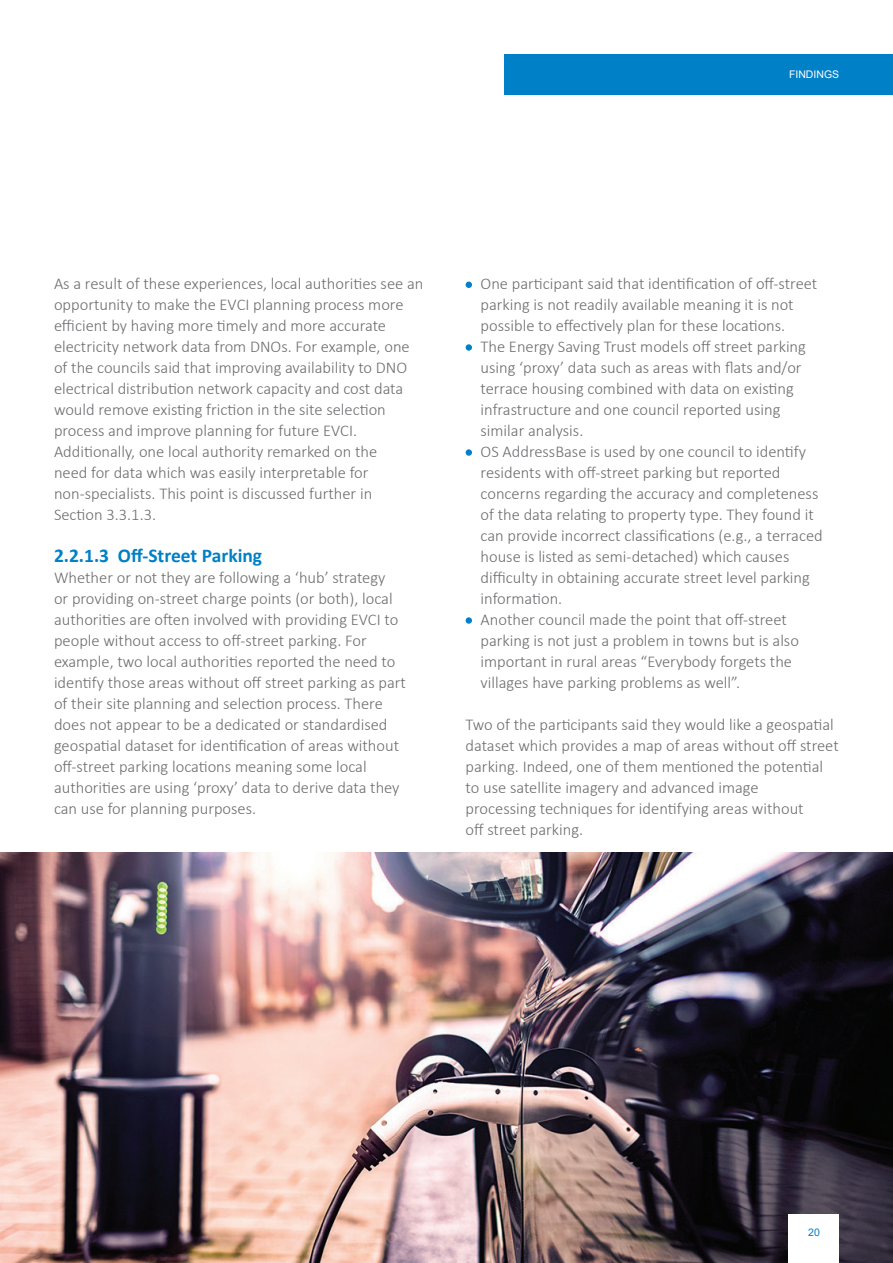
<style>
.page{position:relative;width:893px;height:1263px;background:#fff}
.page>*{position:absolute;margin:0;border:0;box-sizing:border-box;transform-origin:0 0}
.t1{font:700 19.5px "Calibri";color:#0080c6}
.t2{font:300 16.5px/21px "Calibri";color:#6c6d70}
.t3{font:10.5px "Arial";color:#fff}
.t4{font:10.5px "Arial";color:#0080c6}
</style>
<div class="page">
<img style="left:0;top:853px;width:893px;height:410px">
<div style="left:505px;top:54px;width:388px;height:40px;background:#0080c6"></div>
<div style="left:788px;top:1214px;width:51px;height:49px;background:#fff"></div>
<svg style="left:466px;top:282px;width:6px;height:6px"></svg>
<div style="left:466px;top:344px;width:6px;height:7px;background:#0080c6;border-radius:50%"></div>
<div style="left:466px;top:449px;width:6px;height:7px;background:#0080c6;border-radius:50%"></div>
<div style="left:466px;top:617px;width:6px;height:7px;background:#0080c6;border-radius:50%"></div>
<p class="t3" style="left:789px;top:67px;width:52px">FINDINGS</p>
<p class="t2" style="left:54px;top:273px;width:371px">As a result of these experiences, local authorities see an opportunity to make the EVCI planning process more efficient by having more timely and more accurate electricity network data from DNOs. For example, one of the councils said that improving availability to DNO electrical distribution network capacity and cost data would remove existing friction in the site selection process and improve planning for future EVCI.<br>Additionally, one local authority remarked on the<br>need for data which was easily interpretable for non-specialists. This point is discussed further in Section 3.3.1.3.</p>
<p class="t1" style="left:54px;top:541px;width:210px">2.2.1.3 Off-Street Parking</p>
<p class="t2" style="left:54px;top:567px;width:353px">Whether or not they are following a ‘hub’ strategy<br>or providing on-street charge points (or both), local authorities are often involved with providing EVCI to people without access to off-street parking. For example, two local authorities reported the need to identify those areas without off street parking as part of their site planning and selection process. There does not appear to be a dedicated or standardised geospatial dataset for identification of areas without off-street parking locations meaning some local authorities are using ‘proxy’ data to derive data they can use for planning purposes.</p>
<p class="t2" style="left:481px;top:273px;width:344px">One participant said that identification of off-street parking is not readily available meaning it is not possible to effectively plan for these locations.<br>The Energy Saving Trust models off street parking using ‘proxy’ data such as areas with flats and/or terrace housing combined with data on existing infrastructure and one council reported using similar analysis.<br>OS AddressBase is used by one council to identify residents with off-street parking but reported concerns regarding the accuracy and completeness of the data relating to property type. They found it can provide incorrect classifications (e.g., a terraced house is listed as semi-detached) which causes difficulty in obtaining accurate street level parking information.<br>Another council made the point that off-street parking is not just a problem in towns but is also important in rural areas “Everybody forgets the villages have parking problems as well”.</p>
<p class="t2" style="left:466px;top:714px;width:375px">Two of the participants said they would like a geospatial dataset which provides a map of areas without off street parking. Indeed, one of them mentioned the potential to use satellite imagery and advanced image<br>processing techniques for identifying areas without<br>off street parking.</p>
<p class="t4" style="left:808px;top:1224px;width:13px">20</p>
</div>
